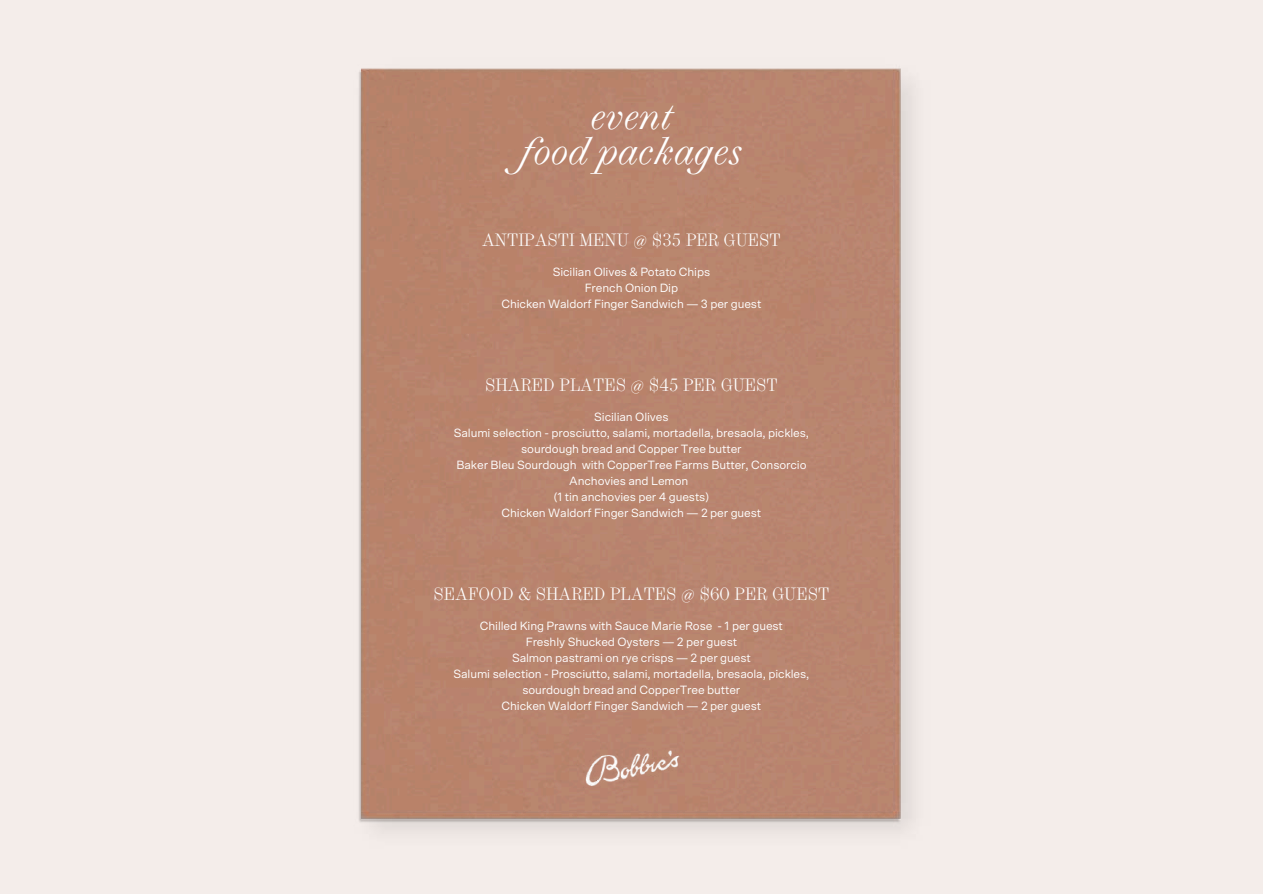
<style>
.page{position:relative;width:1263px;height:894px;background:#fff}
.page>*{position:absolute;margin:0;border:0;box-sizing:border-box;transform-origin:0 0}
.t1{font:italic 300 39.3px/35.2px "Selva";color:#fff;text-align:center}
.t2{font:300 18.3px "Selva";color:#fff}
.t3{font:12px/16px "Scto Grotesk A";letter-spacing:-.01em;color:#fff;text-align:center}
</style>
<div class="page">
<div style="left:0;top:0;width:1263px;height:893px;background:#f4edea"></div>
<div style="left:359px;top:68px;width:553px;height:762px;background:#b9836e"></div>
<img style="left:584px;top:748px;width:95px;height:39px">
<h1 class="t1" style="left:521px;top:98px;width:223px">event<br>food packages</h1>
<h2 class="t2" style="left:482px;top:228px;width:300px">ANTIPASTI MENU @ $35 PER GUEST</h2>
<p class="t3" style="left:501px;top:264px;width:261px">Sicilian Olives &amp; Potato Chips<br>French Onion Dip<br>Chicken Waldorf Finger Sandwich — 3 per guest</p>
<h2 class="t2" style="left:485px;top:374px;width:294px">SHARED PLATES @ $45 PER GUEST</h2>
<p class="t3" style="left:454px;top:409px;width:357px">Sicilian Olives<br>Salumi selection - prosciutto, salami, mortadella, bresaola, pickles, sourdough bread and Copper Tree butter<br>Baker Bleu Sourdough with CopperTree Farms Butter, Consorcio Anchovies and Lemon<br>(1 tin anchovies per 4 guests)<br>Chicken Waldorf Finger Sandwich — 2 per guest</p>
<h2 class="t2" style="left:434px;top:583px;width:397px">SEAFOOD &amp; SHARED PLATES @ $60 PER GUEST</h2>
<p class="t3" style="left:453px;top:618px;width:357px">Chilled King Prawns with Sauce Marie Rose - 1 per guest<br>Freshly Shucked Oysters — 2 per guest<br>Salmon pastrami on rye crisps — 2 per guest<br>Salumi selection - Prosciutto, salami, mortadella, bresaola, pickles, sourdough bread and CopperTree butter<br>Chicken Waldorf Finger Sandwich — 2 per guest</p>
</div>
